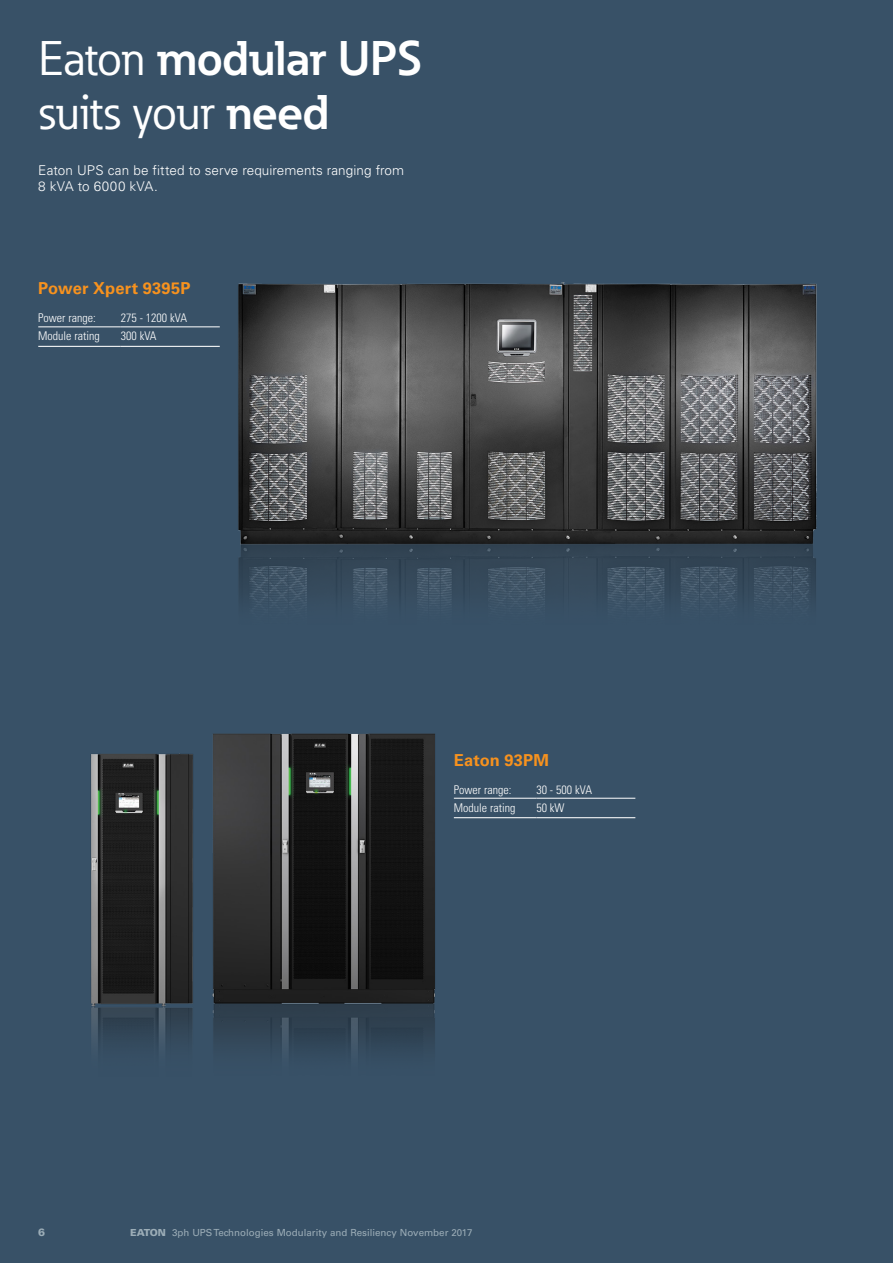
<style>
.page{position:relative;width:893px;height:1263px;background:#385167}
.page>*{position:absolute;margin:0;border:0;box-sizing:border-box;transform-origin:0 0}
.t1{font:48px/54px "Eaton";letter-spacing:-.005em;color:#fff}
.t2{font:700 16.5px "Univers LT Std";letter-spacing:.01em;color:#f7921e}
.t3{font:300 13.5px/16.5px "Univers LT Std";letter-spacing:.005em;color:#fff}
.t4{font:300 condensed 12px "Univers LT Std";color:#fff}
.t5{font:900 10.5px "EATON Univers";color:#9cadb7}
.t6{font:9.75px "Univers LT Std";color:#9cadb7}
.s1{font-weight:700}
.s2{font-family:"EATON Univers";font-weight:900}
</style>
<div class="page">
<hr style="left:38px;top:327px;width:83px;height:1px;background:#fff">
<hr style="left:121px;top:327px;width:99px;height:1px;background:#fff">
<hr style="left:38px;top:346px;width:83px;height:1px;background:#fff">
<hr style="left:121px;top:346px;width:99px;height:1px;background:#fff">
<hr style="left:454px;top:798px;width:82px;height:1px;background:#fff">
<hr style="left:536px;top:798px;width:99px;height:1px;background:#fff">
<hr style="left:454px;top:817px;width:82px;height:1px;background:#fff">
<hr style="left:536px;top:817px;width:99px;height:1px;background:#fff">
<img style="left:238px;top:282px;width:579px;height:324px">
<img style="left:212px;top:733px;width:223px;height:319px">
<img style="left:90px;top:754px;width:103px;height:292px">
<h1 class="t1" style="left:38px;top:32px;width:385px">Eaton <span class="s1">modular UPS </span>suits your <span class="s1">need</span></h1>
<p class="t3" style="left:38px;top:162px;width:367px">Eaton UPS can be fitted to serve requirements ranging from<br>8 kVA to 6000 kVA.</p>
<h2 class="t2" style="left:38px;top:279px;width:154px">Power Xpert 9395P</h2>
<p class="t4" style="left:38px;top:311px;width:59px">Power range:</p>
<p class="t4" style="left:121px;top:311px;width:68px">275 - 1200 kVA</p>
<p class="t4" style="left:38px;top:329px;width:63px">Module rating</p>
<p class="t4" style="left:121px;top:329px;width:37px">300 kVA</p>
<h2 class="t2" style="left:454px;top:750px;width:97px">Eaton 93PM</h2>
<p class="t4" style="left:454px;top:782px;width:59px">Power range:</p>
<p class="t4" style="left:536px;top:782px;width:57px">30 - 500 kVA</p>
<p class="t4" style="left:454px;top:800px;width:63px">Module rating</p>
<p class="t4" style="left:536px;top:800px;width:30px">50 kW</p>
<p class="t5" style="left:38px;top:1226px;width:9px">6</p>
<p class="t6" style="left:130px;top:1227px;width:344px"><span class="s2">EATON</span> 3ph UPS Technologies Modularity and Resiliency November 2017</p>
</div>
